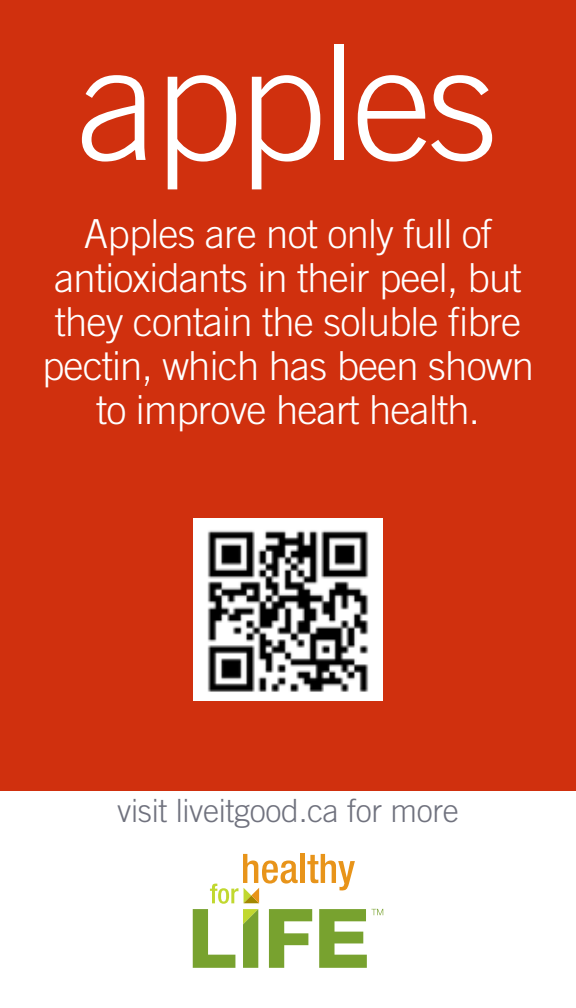
<style>
.page{position:relative;width:576px;height:1008px;background:#fff}
.page>*{position:absolute;margin:0;border:0;box-sizing:border-box;transform-origin:0 0}
.t1{font:300 160px "Trade Gothic";letter-spacing:-.03em;color:#fff}
.t2{font:300 40px/44px "Trade Gothic";letter-spacing:-.02em;color:#fff;text-align:center}
.t3{font:300 32px "Trade Gothic";letter-spacing:-.01em;color:#70727e}
</style>
<div class="page">
<div style="left:0;top:0;width:576px;height:791px;background:#d0300e"></div>
<img style="left:194px;top:518px;width:188px;height:182px">
<hr style="left:301px;top:854px;width:4px;height:29px;background:#e8941a">
<svg style="left:307px;top:854px;width:48px;height:37px"></svg>
<svg style="left:210px;top:884px;width:7px;height:19px"></svg>
<svg style="left:218px;top:888px;width:11px;height:16px"></svg>
<div style="left:221px;top:890px;width:5px;height:12px;background:#fff;border-radius:50%"></div>
<svg style="left:193px;top:909px;width:42px;height:59px"></svg>
<svg style="left:269px;top:909px;width:43px;height:59px"></svg>
<svg style="left:243px;top:909px;width:15px;height:59px"></svg>
<svg style="left:231px;top:854px;width:67px;height:49px"></svg>
<svg style="left:319px;top:909px;width:64px;height:59px"></svg>
<h1 class="t1" style="left:78px;top:8px;width:422px">apples</h1>
<p class="t2" style="left:42px;top:211px;width:493px">Apples are not only full of antioxidants in their peel, but they contain the soluble fibre pectin, which has been shown to improve heart health.</p>
<p class="t3" style="left:117px;top:791px;width:343px">visit liveitgood.ca for more</p>
</div>
